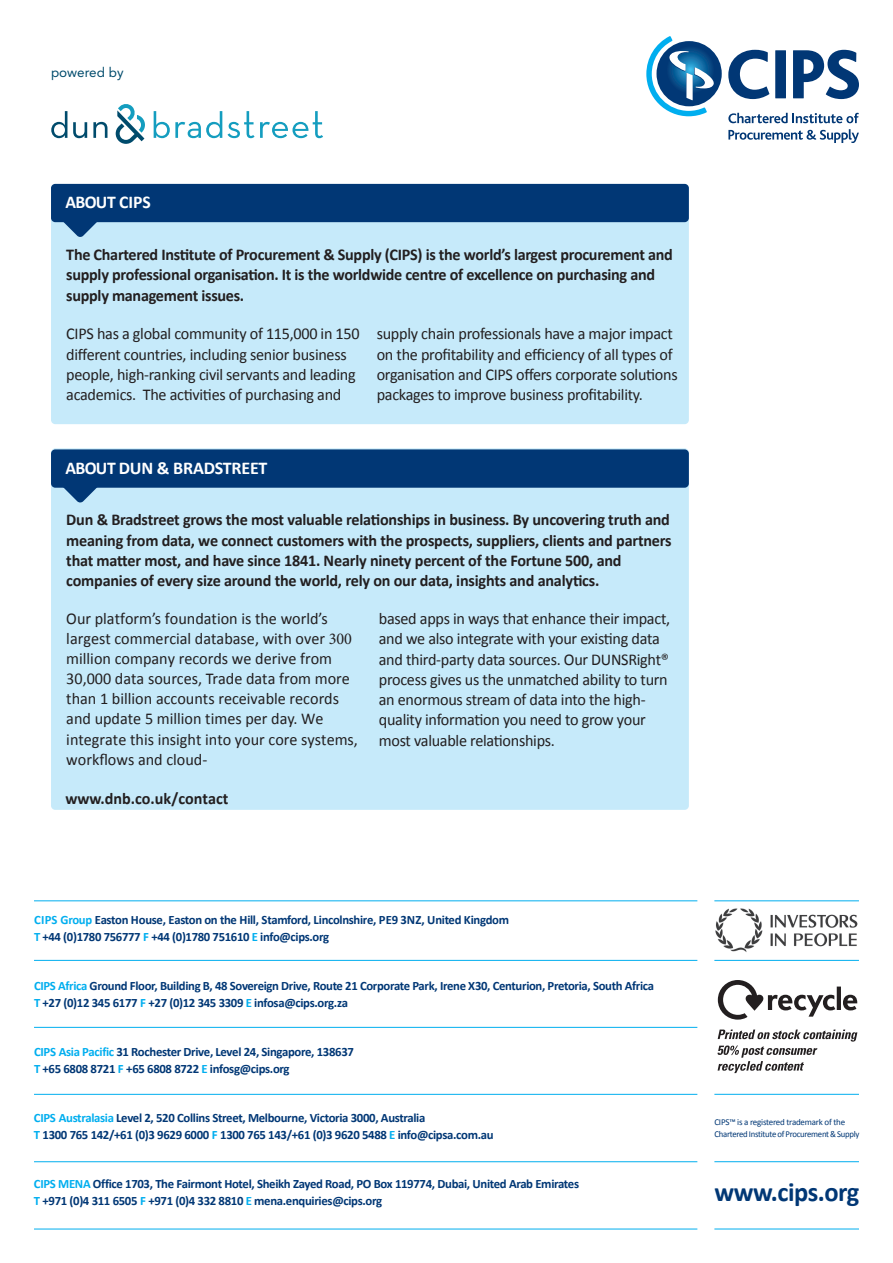
<style>
.page{position:relative;width:893px;height:1263px;background:#fff}
.page>*{position:absolute;margin:0;border:0;box-sizing:border-box;transform-origin:0 0}
.t1{font:700 27px "Calibri";letter-spacing:-.02em;color:#013775}
.t2{font:700 18px "Calibri";letter-spacing:-.015em;color:#fff}
.t3{font:16.5px/20.2px "Calibri";letter-spacing:-.015em;color:#231f20}
.t4{font:700 16.5px/20.2px "Calibri";letter-spacing:-.015em;color:#231f20}
.t5{font:13.5px "Avenir LT Std";color:#004b6c}
.t6{font:700 12.75px/16.5px "Calibri";letter-spacing:-.025em;color:#013775}
.t7{font:9px/11.7px "Calibri";letter-spacing:-.03em;color:#013775}
.s1{font-family:"Minion Pro"}
.s2{color:#00aeef}
</style>
<div class="page">
<svg style="left:728px;top:50px;width:41px;height:49px"></svg>
<div style="left:775px;top:50px;width:11px;height:48px;background:#013775"></div>
<svg style="left:793px;top:50px;width:66px;height:49px"></svg>
<svg style="left:728px;top:113px;width:131px;height:10px"></svg>
<svg style="left:728px;top:129px;width:131px;height:14px"></svg>
<svg style="left:656px;top:41px;width:66px;height:65px"></svg>
<svg style="left:646px;top:36px;width:69px;height:80px"></svg>
<div style="left:51px;top:448px;width:638px;height:362px;background:#c6eafa;border-radius:4px"></div>
<div style="left:51px;top:449px;width:638px;height:39px;background:#013775;border-radius:4px"></div>
<svg style="left:61px;top:487px;width:39px;height:16px"></svg>
<div style="left:51px;top:184px;width:638px;height:240px;background:#c6eafa;border-radius:4px"></div>
<div style="left:51px;top:184px;width:638px;height:38px;background:#013775;border-radius:4px"></div>
<svg style="left:61px;top:222px;width:39px;height:15px"></svg>
<img style="left:715px;top:908px;width:143px;height:44px">
<svg style="left:718px;top:1029px;width:139px;height:44px"></svg>
<svg style="left:718px;top:980px;width:139px;height:39px"></svg>
<hr style="left:34px;top:1161px;width:663px;height:1px;background:#00aeef">
<hr style="left:714px;top:900px;width:145px;height:1px;background:#00aeef">
<hr style="left:714px;top:960px;width:145px;height:1px;background:#00aeef">
<hr style="left:714px;top:1094px;width:145px;height:1px;background:#00aeef">
<hr style="left:34px;top:900px;width:663px;height:1px;background:#00aeef">
<hr style="left:34px;top:960px;width:663px;height:1px;background:#00aeef">
<hr style="left:34px;top:1027px;width:663px;height:1px;background:#00aeef">
<hr style="left:34px;top:1229px;width:663px;height:1px;background:#00aeef">
<hr style="left:34px;top:1094px;width:663px;height:1px;background:#00aeef">
<hr style="left:714px;top:1228px;width:145px;height:1px;background:#00aeef">
<hr style="left:714px;top:1161px;width:145px;height:1px;background:#00aeef">
<svg style="left:51px;top:104px;width:94px;height:40px"></svg>
<svg style="left:228px;top:111px;width:95px;height:27px"></svg>
<svg style="left:154px;top:111px;width:68px;height:27px"></svg>
<p class="t5" style="left:51px;top:66px;width:74px">powered by</p>
<p class="t2" style="left:65px;top:191px;width:87px">ABOUT CIPS</p>
<p class="t4" style="left:66px;top:244px;width:608px">The Chartered Institute of Procurement &amp; Supply (CIPS) is the world’s largest procurement and supply professional organisation. It is the worldwide centre of excellence on purchasing and supply management issues.</p>
<p class="t3" style="left:66px;top:324px;width:295px">CIPS has a global community of 115,000 in 150 different countries, including senior business people, high-ranking civil servants and leading academics. The activities of purchasing and</p>
<p class="t3" style="left:377px;top:324px;width:302px">supply chain professionals have a major impact on the profitability and efficiency of all types of organisation and CIPS offers corporate solutions packages to improve business profitability.</p>
<p class="t2" style="left:65px;top:457px;width:204px">ABOUT DUN &amp; BRADSTREET</p>
<p class="t4" style="left:66px;top:509px;width:607px">Dun &amp; Bradstreet grows the most valuable relationships in business. By uncovering truth and meaning from data, we connect customers with the prospects, suppliers, clients and partners that matter most, and have since 1841. Nearly ninety percent of the Fortune 500, and companies of every size around the world, rely on our data, insights and analytics.</p>
<p class="t3" style="left:66px;top:608px;width:293px">Our platform’s foundation is the world’s largest commercial database, with over <span class="s1">300 </span>million company records we derive from 30,000 data sources, Trade data from more than 1 billion accounts receivable records and update 5 million times per day. We integrate this insight into your core systems, workflows and cloud-</p>
<p class="t4" style="left:65px;top:788px;width:164px">www.dnb.co.uk/contact</p>
<p class="t3" style="left:379px;top:608px;width:293px">based apps in ways that enhance their impact, and we also integrate with your existing data and third-party data sources. Our DUNSRight® process gives us the unmatched ability to turn an enormous stream of data into the high&shy;quality information you need to grow your most valuable relationships.</p>
<p class="t6" style="left:34px;top:912px;width:476px"><span class="s2">CIPS Group</span> Easton House, Easton on the Hill, Stamford, Lincolnshire, PE9 3NZ, United Kingdom<br><span class="s2">T</span> +44 (0)1780 756777 <span class="s2">F</span> +44 (0)1780 751610 <span class="s2">E</span> info@cips.org</p>
<p class="t6" style="left:34px;top:977px;width:621px"><span class="s2">CIPS Africa</span> Ground Floor, Building B, 48 Sovereign Drive, Route 21 Corporate Park, Irene X30, Centurion, Pretoria, South Africa<br><span class="s2">T</span> +27 (0)12 345 6177 <span class="s2">F</span> +27 (0)12 345 3309 <span class="s2">E</span> infosa@cips.org.za</p>
<p class="t6" style="left:34px;top:1043px;width:321px"><span class="s2">CIPS Asia Pacific</span> 31 Rochester Drive, Level 24, Singapore, 138637<br><span class="s2">T</span> +65 6808 8721 <span class="s2">F</span> +65 6808 8722 <span class="s2">E</span> infosg@cips.org</p>
<p class="t6" style="left:34px;top:1109px;width:461px"><span class="s2">CIPS Australasia</span> Level 2, 520 Collins Street, Melbourne, Victoria 3000, Australia<br><span class="s2">T</span> 1300 765 142/+61 (0)3 9629 6000 <span class="s2">F</span> 1300 765 143/+61 (0)3 9620 5488 <span class="s2">E</span> info@cipsa.com.au</p>
<p class="t6" style="left:34px;top:1175px;width:547px"><span class="s2">CIPS MENA</span> Office 1703, The Fairmont Hotel, Sheikh Zayed Road, PO Box 119774, Dubai, United Arab Emirates<br><span class="s2">T</span> +971 (0)4 311 6505 <span class="s2">F</span> +971 (0)4 332 8810 <span class="s2">E</span> mena.enquiries@cips.org</p>
<p class="t7" style="left:714px;top:1116px;width:147px">CIPS™ is a registered trademark of the<br>CharteredInstitute of Procurement&amp; Supply</p>
<h1 class="t1" style="left:714px;top:1176px;width:147px">www.cips.org</h1>
</div>
